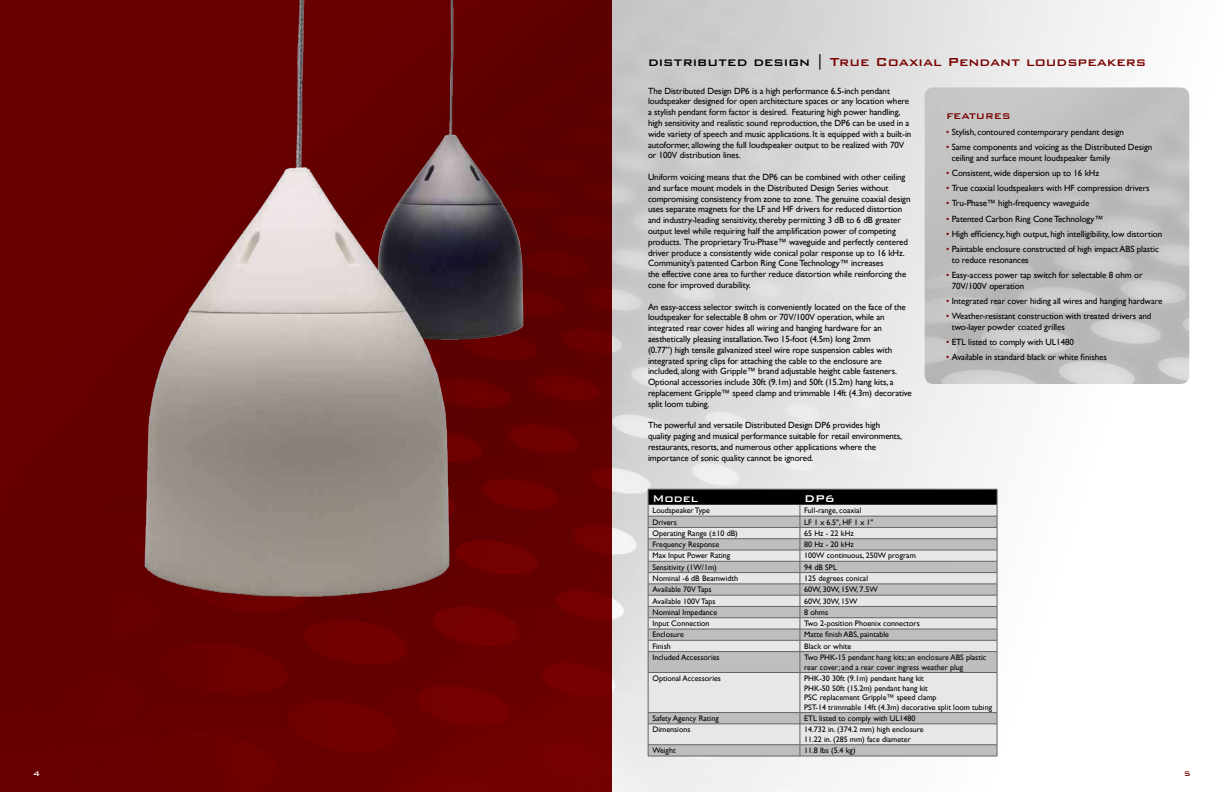
<style>
.page{position:relative;width:1224px;height:792px;background:#fff}
.page>*{position:absolute;margin:0;border:0;box-sizing:border-box;transform-origin:0 0}
.t1{font:500 15.5px "Bank Gothic BT";color:#790000}
.t2{font:500 13px "Bank Gothic BT";color:#fff}
.t3{font:500 11px "Bank Gothic BT";color:#790000}
.t4{font:9px/10.8px "Gill Sans";letter-spacing:-.01em;color:#000}
.t5{font:500 9px "Bank Gothic BT";color:#fff}
.t6{font:500 9px "Bank Gothic BT";color:#790000}
.t7{font:8px/9.6px "Gill Sans";color:#000}
.s1{color:#000}
.s2{color:#790000}
</style>
<div class="page">
<div style="left:0;top:0;width:612px;height:792px;background:linear-gradient(to bottom,#630000,#690000)"></div>
<img style="left:459px;top:0;width:68px;height:343px">
<img style="left:135px;top:0;width:324px;height:605px">
<svg style="left:649px;top:673px;width:348px;height:83px;background:#d8d9da"></svg>
<hr style="left:648px;top:672px;width:152px;height:1px;background:#636466">
<hr style="left:648px;top:673px;width:1px;height:39px;background:#636466">
<hr style="left:800px;top:672px;width:197px;height:1px;background:#636466">
<hr style="left:800px;top:673px;width:1px;height:39px;background:#636466">
<hr style="left:997px;top:673px;width:1px;height:39px;background:#636466">
<hr style="left:648px;top:712px;width:152px;height:1px;background:#636466">
<hr style="left:800px;top:712px;width:197px;height:1px;background:#636466">
<hr style="left:648px;top:724px;width:152px;height:1px;background:#636466">
<hr style="left:800px;top:724px;width:197px;height:1px;background:#636466">
<hr style="left:648px;top:745px;width:152px;height:1px;background:#636466">
<svg style="left:648px;top:713px;width:1px;height:43px"></svg>
<hr style="left:800px;top:745px;width:197px;height:1px;background:#636466">
<svg style="left:800px;top:713px;width:1px;height:43px"></svg>
<svg style="left:997px;top:713px;width:1px;height:43px"></svg>
<hr style="left:648px;top:756px;width:152px;height:1px;background:#636466">
<hr style="left:800px;top:756px;width:197px;height:1px;background:#636466">
<svg style="left:648px;top:489px;width:350px;height:183px;background:#b5b7b8"></svg>
<h1 class="t1" style="left:648px;top:53px;width:500px"><span class="s1">distributed design |</span> True C oaxial Pendant loudspeakers</h1>
<p class="t4" style="left:648px;top:85px;width:265px">The Distributed Design DP6 is a high performance 6.5-inch pendant loudspeaker designed for open architecture spaces or any location where a stylish pendant form factor is desired. Featuring high power handling, high sensitivity and realistic sound reproduction, the DP6 can be used in a wide variety of speech and music applications. It is equipped with a built-in autoformer, allowing the full loudspeaker output to be realized with 70V or 100V distribution lines.</p>
<p class="t4" style="left:648px;top:172px;width:264px">Uniform voicing means that the DP6 can be combined with other ceiling and surface mount models in the Distributed Design Series without compromising consistency from zone to zone. The genuine coaxial design uses separate magnets for the LF and HF drivers for reduced distortion and industry-leading sensitivity, thereby permitting 3 dB to 6 dB greater output level while requiring half the amplification power of competing products. The proprietary Tru-Phase™ waveguide and perfectly centered driver produce a consistently wide conical polar response up to 16 kHz.<br>Community’s patented Carbon Ring Cone Technology™ increases<br>the effective cone area to further reduce distortion while reinforcing the cone for improved durability.</p>
<p class="t4" style="left:648px;top:301px;width:265px">An easy-access selector switch is conveniently located on the face of the loudspeaker for selectable 8 ohm or 70V/100V operation, while an integrated rear cover hides all wiring and hanging hardware for an aesthetically pleasing installation.Two 15-foot (4.5m) long 2mm<br>(0.77”) high tensile galvanized steel wire rope suspension cables with integrated spring clips for attaching the cable to the enclosure are included, along with Gripple™ brand adjustable height cable fasteners.<br>Optional accessories include 30ft (9.1m) and 50ft (15.2m) hang kits, a replacement Gripple™ speed clamp and trimmable 14ft (4.3m) decorative split loom tubing.</p>
<p class="t4" style="left:648px;top:420px;width:256px">The powerful and versatile Distributed Design DP6 provides high quality paging and musical performance suitable for retail environments, restaurants, resorts, and numerous other applications where the importance of sonic quality cannot be ignored.</p>
<p class="t3" style="left:946px;top:110px;width:39px">FEATURES</p>
<p class="t4" style="left:946px;top:127px;width:180px"><span class="s2">•</span> Stylish, contoured contemporary pendant design</p>
<p class="t4" style="left:952px;top:142px;width:202px;text-indent:-6px"><span class="s2">•</span> Same components and voicing as the Distributed Design ceiling and surface mount loudspeaker family</p>
<p class="t4" style="left:946px;top:168px;width:155px"><span class="s2">•</span> Consistent, wide dispersion up to 16 kHz</p>
<p class="t4" style="left:946px;top:183px;width:205px"><span class="s2">•</span> True coaxial loudspeakers with HF compression drivers</p>
<p class="t4" style="left:946px;top:198px;width:145px"><span class="s2">•</span> Tru-Phase™ high-frequency waveguide</p>
<p class="t4" style="left:946px;top:213px;width:159px"><span class="s2">•</span> Patented Carbon Ring Cone Technology™</p>
<p class="t4" style="left:946px;top:228px;width:218px"><span class="s2">•</span> High efficiency, high output, high intelligibility, low distortion</p>
<p class="t4" style="left:952px;top:244px;width:209px;text-indent:-6px"><span class="s2">•</span> Paintable enclosure constructed of high impact ABS plastic to reduce resonances</p>
<p class="t4" style="left:952px;top:269px;width:192px;text-indent:-6px"><span class="s2">•</span> Easy-access power tap switch for selectable 8 ohm or<br>70V/100V operation</p>
<p class="t4" style="left:946px;top:295px;width:218px"><span class="s2">•</span> Integrated rear cover hiding all wires and hanging hardware</p>
<p class="t4" style="left:952px;top:311px;width:201px;text-indent:-6px"><span class="s2">•</span> Weather-resistant construction with treated drivers and two-layer powder coated grilles</p>
<p class="t4" style="left:946px;top:336px;width:129px"><span class="s2">•</span> ETL listed to comply with UL1480</p>
<p class="t4" style="left:946px;top:352px;width:162px"><span class="s2">•</span> Available in standard black or white finishes</p>
<h2 class="t2" style="left:652px;top:491px;width:47px">M odel</h2>
<h2 class="t2" style="left:804px;top:491px;width:32px">DP 6</h2>
<p class="t7" style="left:652px;top:506px;width:59px">Loudspeaker Type</p>
<p class="t7" style="left:804px;top:506px;width:59px">Full-range, coaxial</p>
<p class="t7" style="left:652px;top:517px;width:26px">Drivers</p>
<p class="t7" style="left:804px;top:517px;width:71px">LF 1 x 6.5", HF 1 x 1"</p>
<p class="t7" style="left:652px;top:528px;width:87px">Operating Range (±10 dB)</p>
<p class="t7" style="left:804px;top:528px;width:51px">65 Hz - 22 kHz</p>
<p class="t7" style="left:652px;top:540px;width:68px">Frequency Response</p>
<p class="t7" style="left:804px;top:540px;width:51px">80 Hz - 20 kHz</p>
<p class="t7" style="left:652px;top:551px;width:79px">Max Input Power Rating</p>
<p class="t7" style="left:804px;top:551px;width:113px">100W continuous, 250W program</p>
<p class="t7" style="left:652px;top:562px;width:66px">Sensitivity (1W/1m)</p>
<p class="t7" style="left:804px;top:562px;width:34px">94 dB SPL</p>
<p class="t7" style="left:652px;top:574px;width:87px">Nominal -6 dB Beamwidth</p>
<p class="t7" style="left:804px;top:574px;width:65px">125 degrees conical</p>
<p class="t7" style="left:652px;top:585px;width:61px">Available 70V Taps</p>
<p class="t7" style="left:804px;top:585px;width:75px">60W, 30W, 15W, 7.5W</p>
<p class="t7" style="left:652px;top:596px;width:65px">Available 100V Taps</p>
<p class="t7" style="left:804px;top:596px;width:55px">60W, 30W, 15W</p>
<p class="t7" style="left:652px;top:608px;width:66px">Nominal Impedance</p>
<p class="t7" style="left:804px;top:608px;width:25px">8 ohms</p>
<p class="t7" style="left:652px;top:619px;width:59px">Input Connection</p>
<p class="t7" style="left:804px;top:619px;width:117px">Two 2-position Phoenix connectors</p>
<p class="t7" style="left:652px;top:630px;width:33px">Enclosure</p>
<p class="t7" style="left:804px;top:630px;width:86px">Matte finish ABS, paintable</p>
<p class="t7" style="left:652px;top:641px;width:20px">Finish</p>
<p class="t7" style="left:804px;top:641px;width:49px">Black or white</p>
<p class="t7" style="left:652px;top:653px;width:69px">Included Accessories</p>
<p class="t7" style="left:804px;top:653px;width:184px">Two PHK-15 pendant hang kits; an enclosure ABS plastic rear cover; and a rear cover ingress weather plug</p>
<p class="t7" style="left:652px;top:674px;width:70px">Optional Accessories</p>
<p class="t7" style="left:804px;top:674px;width:189px">PHK-30 30ft (9.1m) pendant hang kit<br>PHK-50 50ft (15.2m) pendant hang kit<br>PSC replacement Gripple™ speed clamp<br>PST-14 trimmable 14ft (4.3m) decorative split loom tubing</p>
<p class="t7" style="left:652px;top:714px;width:68px">Safety Agency Rating</p>
<p class="t7" style="left:804px;top:714px;width:113px">ETL listed to comply with UL1480</p>
<p class="t7" style="left:652px;top:725px;width:40px">Dimensions</p>
<p class="t7" style="left:804px;top:725px;width:121px">14.732 in. (374.2 mm) high enclosure<br>11.22 in. (285 mm) face diameter</p>
<p class="t7" style="left:652px;top:746px;width:25px">Weight</p>
<p class="t7" style="left:804px;top:746px;width:53px">11.8 lbs (5.4 kg)</p>
<p class="t5" style="left:33px;top:769px;width:8px">4</p>
<p class="t6" style="left:1184px;top:769px;width:8px">5</p>
</div>
